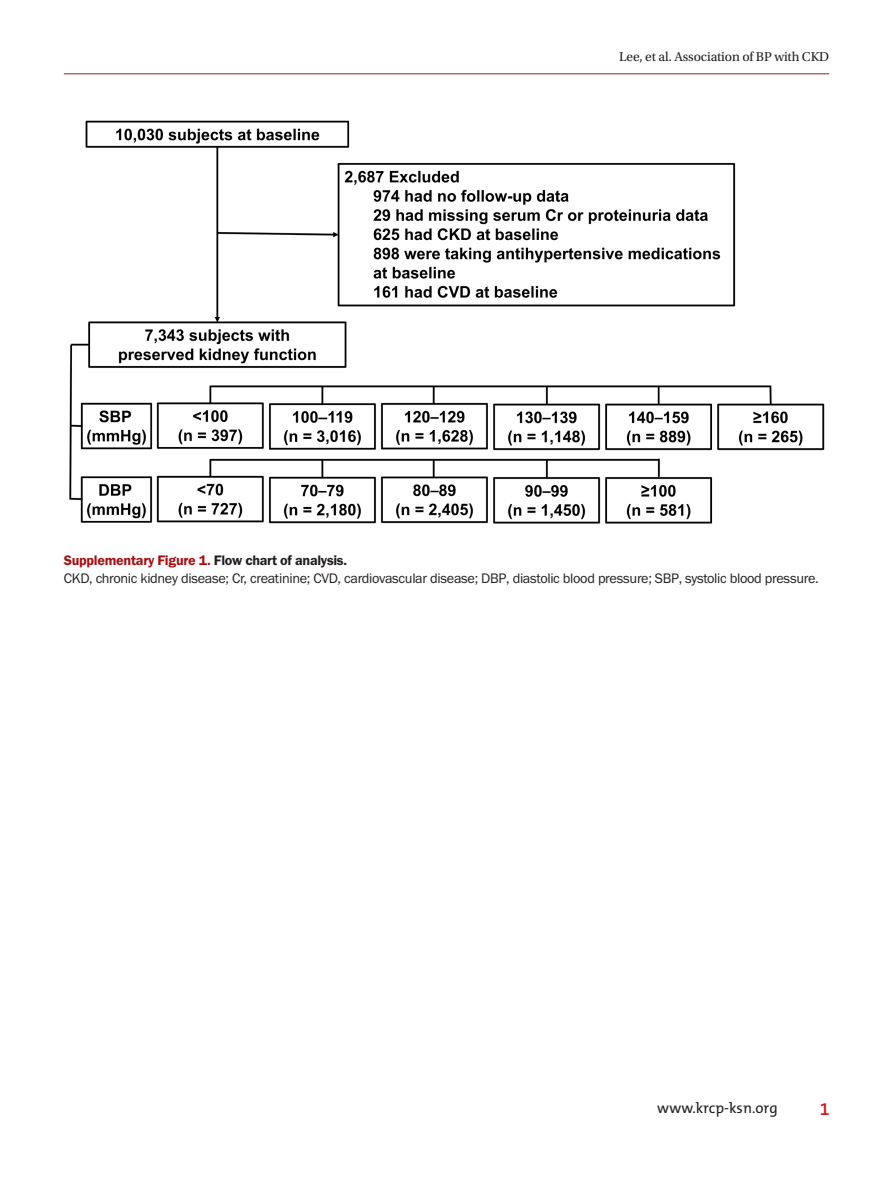
<style>
.page{position:relative;width:893px;height:1191px;background:#fff}
.page>*{position:absolute;margin:0;border:0;box-sizing:border-box;transform-origin:0 0}
.t1{font:600 18px "The Mix B W6";color:#d1161e}
.t2{font:15px "The Mix B W5 Plain";color:#231f20}
.fig-caption{font:14.25px "Franklin Gothic FS";letter-spacing:-.02em;color:#231f20}
.fig-caption-2{font:600 14.25px "Franklin Gothic FS";letter-spacing:-.02em;color:#a70e12}
.t3{font:13.5px "Utopia Std";letter-spacing:-.01em;color:#231f20}
.s1{color:#231f20}
</style>
<div class="page">
<img style="left:69px;top:120px;width:756px;height:404px">
<hr style="left:64px;top:73px;width:765px;height:1px;background:#a11d21">
<p class="t3" style="left:619px;top:50px;width:211px">Lee, et al. Association of BP with CKD</p>
<p class="fig-caption-2" style="left:64px;top:552px;width:285px">Supplementary Figure 1. <span class="s1">Flow chart of analysis.</span></p>
<p class="fig-caption" style="left:64px;top:570px;width:756px">CKD, chronic kidney disease; Cr, creatinine; CVD, cardiovascular disease; DBP, diastolic blood pressure; SBP, systolic blood pressure.</p>
<p class="t2" style="left:657px;top:1098px;width:122px">www.krcp-ksn.org</p>
<p class="t1" style="left:820px;top:1097px;width:11px">1</p>
</div>
